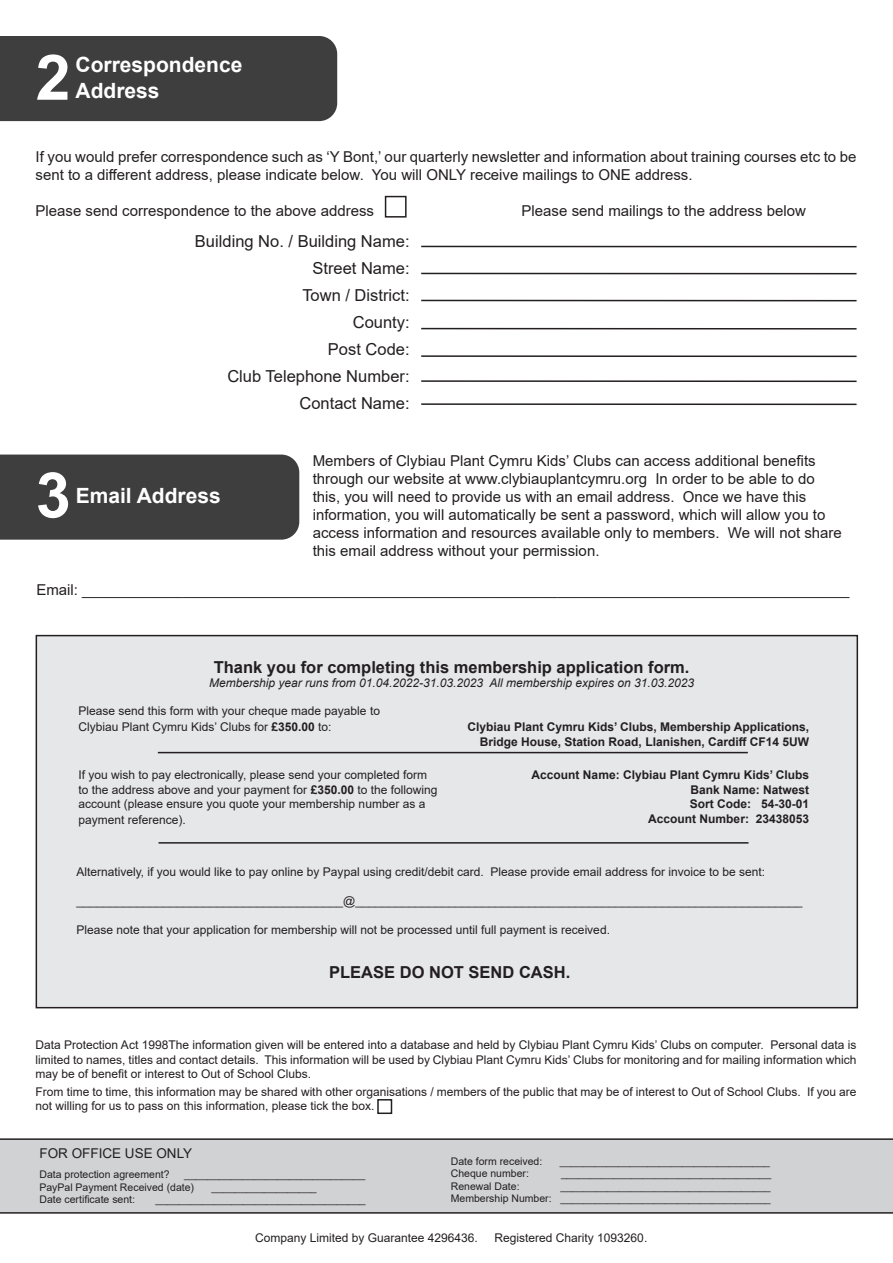
<style>
.page{position:relative;width:893px;height:1263px;background:#fff}
.page>*{position:absolute;margin:0;border:0;box-sizing:border-box;transform-origin:0 0}
.t1{font:700 63px "Arial";color:#fff}
.t2{font:700 21px "Arial";color:#fff}
.t3{font:16.5px "Arial";color:#231f20}
.t4{font:700 16.5px "Arial";color:#231f20}
.t5{font:15px/18px "Arial";color:#231f20}
.t6{font:13.5px "Arial";color:#231f20}
.t7{font:12px/14.4px "Arial";color:#231f20}
.t8{font:700 12px "Arial";color:#231f20}
.t9{font:italic 12px "Arial";color:#231f20}
.t10{font:10.5px "Arial";color:#231f20}
.s1{font-weight:700}
</style>
<div class="page">
<div style="left:377px;top:1099px;width:15px;height:15px;border:2px solid #231f20"></div>
<div style="left:36px;top:636px;width:821px;height:372px;background:#e6e7e9"></div>
<div style="left:36px;top:635px;width:822px;height:373px;border:2px solid #231f20"></div>
<hr style="left:158px;top:752px;width:590px;height:1px;background:#231f20">
<hr style="left:159px;top:842px;width:589px;height:2px;background:#231f20">
<div style="left:0;top:455px;width:299px;height:85px;background:#3e3e3f"></div>
<div style="left:0;top:1138px;width:893px;height:76px;background:#d1d2d4"></div>
<div style="left:385px;top:196px;width:22px;height:22px;border:2px solid #231f20"></div>
<hr style="left:421px;top:273px;width:435px;height:1px;background:#231f20">
<hr style="left:421px;top:300px;width:435px;height:1px;background:#231f20">
<hr style="left:421px;top:328px;width:435px;height:2px;background:#231f20">
<hr style="left:421px;top:355px;width:435px;height:2px;background:#231f20">
<hr style="left:421px;top:380px;width:435px;height:2px;background:#231f20">
<hr style="left:421px;top:403px;width:435px;height:2px;background:#231f20">
<hr style="left:421px;top:246px;width:435px;height:1px;background:#231f20">
<div style="left:0;top:36px;width:337px;height:85px;background:#3e3e3f"></div>
<p class="t1" style="left:36px;top:33px;width:37px">2</p>
<p class="t2" style="left:75px;top:50px;width:168px">Correspondence</p>
<p class="t2" style="left:75px;top:75px;width:86px">Address</p>
<p class="t5" style="left:36px;top:148px;width:822px">If you would prefer correspondence such as ‘Y Bont,’ our quarterly newsletter and information about training courses etc to be sent to a different address, please indicate below. You will ONLY receive mailings to ONE address.</p>
<p class="t5" style="left:36px;top:202px;width:340px">Please send correspondence to the above address</p>
<p class="t5" style="left:522px;top:202px;width:286px">Please send mailings to the address below</p>
<p class="t3" style="left:195px;top:230px;width:216px">Building No. / Building Name:</p>
<p class="t3" style="left:312px;top:257px;width:99px">Street Name:</p>
<p class="t3" style="left:302px;top:284px;width:109px">Town / District:</p>
<p class="t3" style="left:353px;top:311px;width:58px">County:</p>
<p class="t3" style="left:328px;top:338px;width:83px">Post Code:</p>
<p class="t3" style="left:227px;top:365px;width:184px">Club Telephone Number:</p>
<p class="t3" style="left:300px;top:392px;width:112px">Contact Name:</p>
<p class="t5" style="left:313px;top:452px;width:531px">Members of Clybiau Plant Cymru Kids’ Clubs can access additional benefits through our website at www.clybiauplantcymru.org In order to be able to do this, you will need to provide us with an email address. Once we have this information, you will automatically be sent a password, which will allow you to access information and resources available only to members. We will not share this email address without your permission.</p>
<p class="t5" style="left:36px;top:581px;width:815px">Email: ____________________________________________________________________________________________</p>
<p class="t1" style="left:36px;top:451px;width:37px">3</p>
<p class="t2" style="left:76px;top:480px;width:147px">Email Address</p>
<p class="t4" style="left:214px;top:655px;width:477px">Thank you for completing this membership application form.</p>
<p class="t9" style="left:209px;top:675px;width:487px">Membership year runs from 01.04.2022-31.03.2023 All membership expires on 31.03.2023</p>
<p class="t8" style="left:467px;top:719px;width:343px">Clybiau Plant Cymru Kids’ Clubs, Membership Applications,</p>
<p class="t8" style="left:480px;top:733px;width:331px">Bridge House, Station Road, Llanishen, Cardiff CF14 5UW</p>
<p class="t8" style="left:532px;top:767px;width:279px">Account Name: Clybiau Plant Cymru Kids’ Clubs</p>
<p class="t8" style="left:690px;top:781px;width:120px">Bank Name: Natwest</p>
<p class="t8" style="left:690px;top:795px;width:121px">Sort Code: 54-30-01</p>
<p class="t8" style="left:648px;top:810px;width:162px">Account Number: 23438053</p>
<p class="t7" style="left:78px;top:703px;width:303px">Please send this form with your cheque made payable to</p>
<p class="t7" style="left:78px;top:719px;width:255px">Clybiau Plant Cymru Kids’ Clubs for <span class="s1">£350.00</span> to:</p>
<p class="t7" style="left:78px;top:768px;width:360px">If you wish to pay electronically, please send your completed form to the address above and your payment for <span class="s1">£350.00</span> to the following account (please ensure you quote your membership number as a</p>
<p class="t7" style="left:78px;top:813px;width:109px">payment reference).</p>
<p class="t7" style="left:76px;top:865px;width:690px">Alternatively, if you would like to pay online by Paypal using credit/debit card. Please provide email address for invoice to be sent:</p>
<p class="t7" style="left:76px;top:893px;width:728px">________________________________________@___________________________________________________________________</p>
<p class="t7" style="left:76px;top:922px;width:535px">Please note that your application for membership will not be processed until full payment is received.</p>
<p class="t4" style="left:329px;top:960px;width:243px">PLEASE DO NOT SEND CASH.</p>
<p class="t7" style="left:36px;top:1038px;width:822px;text-align:justify">Data Protection Act 1998The information given will be entered into a database and held by Clybiau Plant Cymru Kids’ Clubs on computer. Personal data is limited to names, titles and contact details. This information will be used by Clybiau Plant Cymru Kids’ Clubs for monitoring and for mailing information which may be of benefit or interest to Out of School Clubs.</p>
<p class="t7" style="left:36px;top:1084px;width:822px">From time to time, this information may be shared with other organisations / members of the public that may be of interest to Out of School Clubs. If you are not willing for us to pass on this information, please tick the box.</p>
<p class="t6" style="left:39px;top:1144px;width:154px">FOR OFFICE USE ONLY</p>
<p class="t10" style="left:39px;top:1167px;width:132px">Data protection agreement?</p>
<p class="t10" style="left:184px;top:1167px;width:182px">_______________________________</p>
<p class="t10" style="left:39px;top:1180px;width:156px">PayPal Payment Received (date)</p>
<p class="t10" style="left:212px;top:1180px;width:107px">__________________</p>
<p class="t10" style="left:39px;top:1192px;width:97px">Date certificate sent:</p>
<p class="t10" style="left:156px;top:1192px;width:212px">____________________________________</p>
<p class="t7" style="left:255px;top:1231px;width:224px">Company Limited by Guarantee 4296436.</p>
<p class="t7" style="left:495px;top:1231px;width:154px">Registered Charity 1093260.</p>
<p class="t10" style="left:451px;top:1154px;width:93px">Date form received:</p>
<p class="t10" style="left:560px;top:1154px;width:212px">____________________________________</p>
<p class="t10" style="left:451px;top:1166px;width:80px">Cheque number:</p>
<p class="t10" style="left:561px;top:1166px;width:212px">____________________________________</p>
<p class="t10" style="left:451px;top:1179px;width:70px">Renewal Date:</p>
<p class="t10" style="left:560px;top:1179px;width:212px">____________________________________</p>
<p class="t10" style="left:451px;top:1191px;width:321px">Membership Number: ____________________________________</p>
</div>
